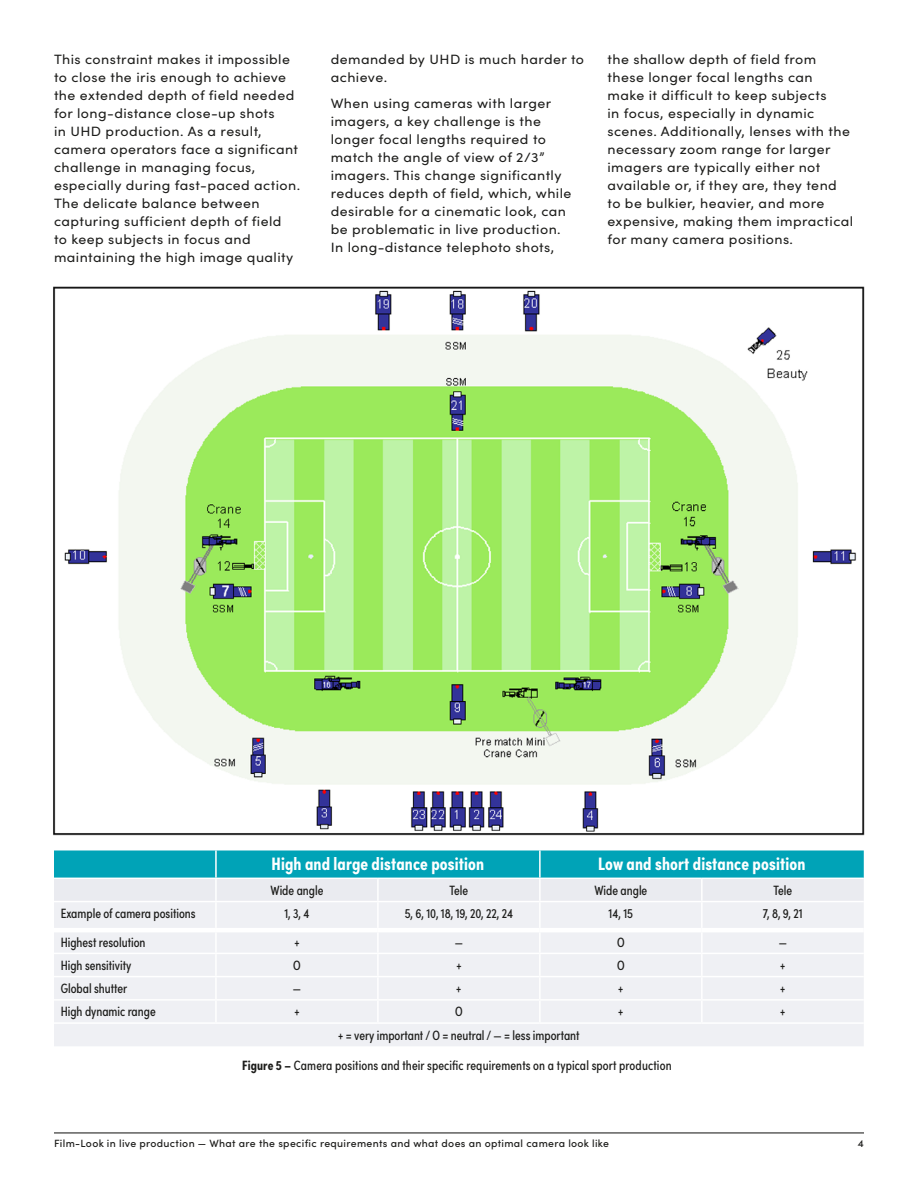
<style>
.page{position:relative;width:918px;height:1188px;background:#fff}
.page>*{position:absolute;margin:0;border:0;box-sizing:border-box;transform-origin:0 0}
.t1{font:700 18px "Sofia Pro Condensed";letter-spacing:.01em;color:#fff}
.t2{font:13.5px/18px "Sofia Pro";letter-spacing:.03em;color:#1d1d1b;scale:1.05 1}
.t3{font:13.5px "Sofia Pro Condensed";color:#1d1d1b}
.t4{font:500 10.5px "Sofia Pro";letter-spacing:.03em;color:#1d1d1b}
.s1{font-weight:700}
</style>
<div class="page">
<hr style="left:54px;top:1132px;width:810px;height:1px;background:#1d1d1b">
<img style="left:53px;top:286px;width:812px;height:550px">
<svg style="left:54px;top:850px;width:810px;height:51px;background:#6bc4d1"></svg>
<div style="left:54px;top:902px;width:810px;height:144px;background:#eff0f4"></div>
<hr style="left:215px;top:850px;width:2px;height:28px;background:#fff">
<hr style="left:539px;top:850px;width:2px;height:28px;background:#fff">
<hr style="left:54px;top:878px;width:162px;height:1px;background:#fff">
<hr style="left:216px;top:878px;width:162px;height:1px;background:#fff">
<hr style="left:215px;top:879px;width:2px;height:22px;background:#fff">
<hr style="left:378px;top:878px;width:162px;height:1px;background:#fff">
<hr style="left:377px;top:879px;width:2px;height:22px;background:#fff">
<hr style="left:540px;top:878px;width:162px;height:1px;background:#fff">
<hr style="left:539px;top:879px;width:2px;height:22px;background:#fff">
<hr style="left:702px;top:878px;width:162px;height:1px;background:#fff">
<hr style="left:701px;top:879px;width:2px;height:22px;background:#fff">
<hr style="left:215px;top:902px;width:2px;height:26px;background:#fff">
<hr style="left:377px;top:902px;width:2px;height:26px;background:#fff">
<hr style="left:539px;top:902px;width:2px;height:26px;background:#fff">
<hr style="left:701px;top:902px;width:2px;height:26px;background:#fff">
<hr style="left:215px;top:932px;width:2px;height:21px;background:#fff">
<hr style="left:377px;top:932px;width:2px;height:21px;background:#fff">
<hr style="left:539px;top:932px;width:2px;height:21px;background:#fff">
<hr style="left:701px;top:932px;width:2px;height:21px;background:#fff">
<hr style="left:54px;top:953px;width:162px;height:1px;background:#fff">
<hr style="left:216px;top:953px;width:162px;height:1px;background:#fff">
<hr style="left:215px;top:954px;width:2px;height:22px;background:#fff">
<hr style="left:378px;top:953px;width:162px;height:1px;background:#fff">
<hr style="left:377px;top:954px;width:2px;height:22px;background:#fff">
<hr style="left:540px;top:953px;width:162px;height:1px;background:#fff">
<hr style="left:539px;top:954px;width:2px;height:22px;background:#fff">
<hr style="left:702px;top:953px;width:162px;height:1px;background:#fff">
<hr style="left:701px;top:954px;width:2px;height:22px;background:#fff">
<hr style="left:54px;top:976px;width:162px;height:1px;background:#fff">
<hr style="left:216px;top:976px;width:162px;height:1px;background:#fff">
<hr style="left:215px;top:977px;width:2px;height:22px;background:#fff">
<hr style="left:378px;top:976px;width:162px;height:1px;background:#fff">
<hr style="left:377px;top:977px;width:2px;height:22px;background:#fff">
<hr style="left:540px;top:976px;width:162px;height:1px;background:#fff">
<hr style="left:539px;top:977px;width:2px;height:22px;background:#fff">
<hr style="left:702px;top:976px;width:162px;height:1px;background:#fff">
<hr style="left:701px;top:977px;width:2px;height:22px;background:#fff">
<hr style="left:54px;top:999px;width:162px;height:2px;background:#fff">
<hr style="left:216px;top:999px;width:162px;height:2px;background:#fff">
<hr style="left:215px;top:1001px;width:2px;height:21px;background:#fff">
<hr style="left:378px;top:999px;width:162px;height:2px;background:#fff">
<hr style="left:377px;top:1001px;width:2px;height:21px;background:#fff">
<hr style="left:540px;top:999px;width:162px;height:2px;background:#fff">
<hr style="left:539px;top:1001px;width:2px;height:21px;background:#fff">
<hr style="left:702px;top:999px;width:162px;height:2px;background:#fff">
<hr style="left:701px;top:1001px;width:2px;height:21px;background:#fff">
<hr style="left:54px;top:1022px;width:162px;height:2px;background:#fff">
<hr style="left:216px;top:1022px;width:162px;height:2px;background:#fff">
<hr style="left:378px;top:1022px;width:162px;height:2px;background:#fff">
<hr style="left:540px;top:1022px;width:162px;height:2px;background:#fff">
<hr style="left:702px;top:1022px;width:162px;height:2px;background:#fff">
<hr style="left:54px;top:928px;width:162px;height:4px;background:#fff">
<hr style="left:216px;top:928px;width:162px;height:4px;background:#fff">
<hr style="left:378px;top:928px;width:162px;height:4px;background:#fff">
<hr style="left:540px;top:928px;width:162px;height:4px;background:#fff">
<hr style="left:702px;top:928px;width:162px;height:4px;background:#fff">
<p class="t2" style="left:54px;top:49px;width:236px">This constraint makes it impossible to close the iris enough to achieve the extended depth of field needed for long-distance close-up shots<br>in UHD production. As a result, camera operators face a significant challenge in managing focus, especially during fast-paced action.<br>The delicate balance between capturing sufficient depth of field<br>to keep subjects in focus and maintaining the high image quality</p>
<p class="t2" style="left:331px;top:49px;width:243px">demanded by UHD is much harder to achieve.</p>
<p class="t2" style="left:331px;top:94px;width:231px">When using cameras with larger imagers, a key challenge is the longer focal lengths required to match the angle of view of 2/3” imagers. This change significantly reduces depth of field, which, while desirable for a cinematic look, can be problematic in live production.<br>In long-distance telephoto shots,</p>
<p class="t2" style="left:608px;top:49px;width:235px">the shallow depth of field from these longer focal lengths can<br>make it difficult to keep subjects<br>in focus, especially in dynamic scenes. Additionally, lenses with the necessary zoom range for larger imagers are typically either not available or, if they are, they tend to be bulkier, heavier, and more expensive, making them impractical for many camera positions.</p>
<h1 class="t1" style="left:272px;top:850px;width:214px">High and large distance position</h1>
<h1 class="t1" style="left:598px;top:850px;width:209px">Low and short distance position</h1>
<p class="t3" style="left:270px;top:880px;width:54px">Wide angle</p>
<p class="t3" style="left:450px;top:880px;width:20px">Tele</p>
<p class="t3" style="left:594px;top:880px;width:54px">Wide angle</p>
<p class="t3" style="left:773px;top:880px;width:20px">Tele</p>
<p class="t3" style="left:61px;top:903px;width:136px">Example of camera positions</p>
<p class="t3" style="left:284px;top:903px;width:27px">1, 3, 4</p>
<p class="t3" style="left:405px;top:903px;width:110px">5, 6, 10, 18, 19, 20, 22, 24</p>
<p class="t3" style="left:609px;top:903px;width:26px">14, 15</p>
<p class="t3" style="left:763px;top:903px;width:41px">7, 8, 9, 21</p>
<p class="t3" style="left:61px;top:932px;width:86px">Highest resolution</p>
<p class="t3" style="left:294px;top:932px;width:7px">+</p>
<p class="t3" style="left:455px;top:932px;width:10px">—</p>
<p class="t3" style="left:617px;top:932px;width:9px">O</p>
<p class="t3" style="left:779px;top:932px;width:10px">—</p>
<p class="t3" style="left:61px;top:955px;width:72px">High sensitivity</p>
<p class="t3" style="left:293px;top:955px;width:9px">O</p>
<p class="t3" style="left:456px;top:955px;width:7px">+</p>
<p class="t3" style="left:617px;top:955px;width:9px">O</p>
<p class="t3" style="left:780px;top:955px;width:7px">+</p>
<p class="t3" style="left:61px;top:979px;width:68px">Global shutter</p>
<p class="t3" style="left:293px;top:979px;width:10px">—</p>
<p class="t3" style="left:456px;top:979px;width:7px">+</p>
<p class="t3" style="left:618px;top:979px;width:7px">+</p>
<p class="t3" style="left:780px;top:979px;width:7px">+</p>
<p class="t3" style="left:61px;top:1002px;width:96px">High dynamic range</p>
<p class="t3" style="left:294px;top:1002px;width:7px">+</p>
<p class="t3" style="left:455px;top:1002px;width:9px">O</p>
<p class="t3" style="left:618px;top:1002px;width:7px">+</p>
<p class="t3" style="left:780px;top:1002px;width:7px">+</p>
<p class="t3" style="left:338px;top:1025px;width:243px">+ = very important / O = neutral / — = less important</p>
<p class="t3" style="left:242px;top:1056px;width:431px"><span class="s1">Figure 5 –</span> Camera positions and their specific requirements on a typical sport production</p>
<p class="t4" style="left:54px;top:1136px;width:557px">Film-Look in live production — What are the specific requirements and what does an optimal camera look like</p>
<p class="t4" style="left:858px;top:1136px;width:8px">4</p>
</div>
